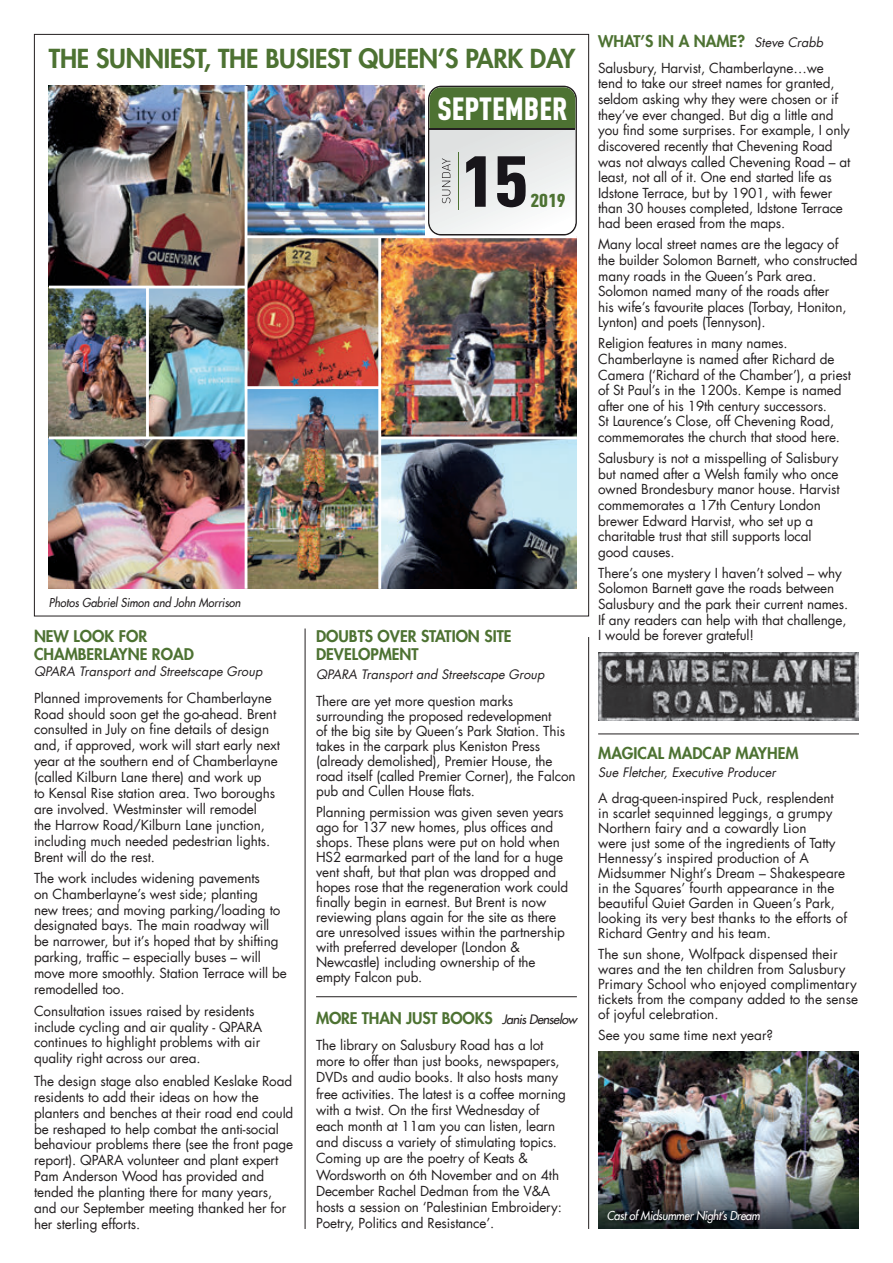
<style>
.page{position:relative;width:893px;height:1263px;background:#fff}
.page>*{position:absolute;margin:0;border:0;box-sizing:border-box;transform-origin:0 0}
.t1{font:900 70.8px "DIN Cond";color:#18151a;scale:1.13 1}
.t2{font:900 31.65px "DIN Cond";color:#fff}
.t3{font:800 25.65px "Futura LT";letter-spacing:-.01em;color:#4d7232}
.t4{font:900 18.45px "DIN Cond";color:#4d7232;scale:1.13 1}
.t5{font:800 15.75px/18px "Futura LT";color:#4d7232}
.t6{font:13.5px/15.6px "Futura LT";letter-spacing:-.01em;color:#231f20}
.t7{font:italic 12.75px "Futura LT";color:#231f20}
.t8{font:italic 12px "Futura LT";color:#231f20;scale:.92 1}
.t9{font:italic 12px "Futura LT";letter-spacing:-.02em;color:#fff;scale:.92 1}
.s1{font-weight:400;font-style:italic;font-size:12.75px;color:#231f20}
</style>
<div class="page">
<hr style="left:305px;top:628px;width:1px;height:601px;background:#231f20">
<hr style="left:588px;top:637px;width:1px;height:592px;background:#231f20">
<img style="left:49px;top:86px;width:196px;height:503px">
<img style="left:247px;top:86px;width:178px;height:149px">
<img style="left:247px;top:238px;width:330px;height:351px">
<hr style="left:49px;top:286px;width:197px;height:2px;background:#fff">
<hr style="left:49px;top:436px;width:197px;height:3px;background:#fff">
<hr style="left:246px;top:386px;width:134px;height:3px;background:#fff">
<hr style="left:380px;top:436px;width:197px;height:3px;background:#fff">
<hr style="left:146px;top:287px;width:3px;height:151px;background:#fff">
<hr style="left:378px;top:237px;width:3px;height:352px;background:#fff">
<svg style="left:428px;top:86px;width:149px;height:149px"></svg>
<hr style="left:458px;top:152px;width:1px;height:58px;background:#4d7232">
<hr style="left:598px;top:733px;width:261px;height:1px;background:#231f20">
<hr style="left:316px;top:996px;width:261px;height:1px;background:#231f20">
<img style="left:598px;top:653px;width:261px;height:68px">
<img style="left:598px;top:1052px;width:261px;height:177px">
<h3 class="t3" style="left:49px;top:42px;width:528px">THE SUNNIEST, THE BUSIEST QUEEN’S PARK DAY</h3>
<h2 class="t2" style="left:437px;top:89px;width:132px">SEPTEMBER</h2>
<h1 class="t1" style="left:460px;top:137px;width:62px">15</h1>
<h3 class="t4" style="left:530px;top:189px;width:33px">2019</h3>
<p class="t8" style="left:49px;top:595px;width:210px">Photos Gabriel Simon and John Morrison</p>
<p class="t5" style="left:34px;top:627px;width:161px">NEW LOOK FOR<br>CHAMBERLAYNE ROAD</p>
<p class="t7" style="left:34px;top:663px;width:230px">QPARA Transport and Streetscape Group</p>
<p class="t6" style="left:34px;top:690px;width:248px">Planned improvements for Chamberlayne Road should soon get the go-ahead. Brent consulted in July on fine details of design and, if approved, work will start early next year at the southern end of Chamberlayne (called Kilburn Lane there) and work up<br>to Kensal Rise station area. Two boroughs are involved. Westminster will remodel<br>the Harrow Road/Kilburn Lane junction, including much needed pedestrian lights.<br>Brent will do the rest.</p>
<p class="t6" style="left:34px;top:870px;width:254px">The work includes widening pavements<br>on Chamberlayne’s west side; planting<br>new trees; and moving parking/loading to designated bays. The main roadway will be narrower, but it’s hoped that by shifting parking, traffic – especially buses – will move more smoothly. Station Terrace will be remodelled too.</p>
<p class="t6" style="left:34px;top:1003px;width:230px">Consultation issues raised by residents include cycling and air quality - QPARA continues to highlight problems with air quality right across our area.</p>
<p class="t6" style="left:34px;top:1073px;width:261px">The design stage also enabled Keslake Road residents to add their ideas on how the planters and benches at their road end could be reshaped to help combat the anti-social behaviour problems there (see the front page report). QPARA volunteer and plant expert Pam Anderson Wood has provided and tended the planting there for many years, and our September meeting thanked her for her sterling efforts.</p>
<p class="t5" style="left:316px;top:627px;width:197px">DOUBTS OVER STATION SITE<br>DEVELOPMENT</p>
<p class="t7" style="left:316px;top:666px;width:230px">QPARA Transport and Streetscape Group</p>
<p class="t6" style="left:316px;top:694px;width:261px;line-height:15px">There are yet more question marks surrounding the proposed redevelopment<br>of the big site by Queen’s Park Station. This takes in the carpark plus Keniston Press (already demolished), Premier House, the road itself (called Premier Corner), the Falcon pub and Cullen House flats.</p>
<p class="t6" style="left:316px;top:805px;width:254px;line-height:15px">Planning permission was given seven years ago for 137 new homes, plus offices and shops. These plans were put on hold when HS2 earmarked part of the land for a huge vent shaft, but that plan was dropped and hopes rose that the regeneration work could finally begin in earnest. But Brent is now reviewing plans again for the site as there are unresolved issues within the partnership with preferred developer (London &amp; Newcastle) including ownership of the empty Falcon pub.</p>
<p class="t5" style="left:316px;top:1009px;width:262px">MORE THAN JUST BOOKS <span class="s1">Janis Denselow</span></p>
<p class="t6" style="left:316px;top:1037px;width:251px;line-height:16.2px">The library on Salusbury Road has a lot more to offer than just books, newspapers, DVDs and audio books. It also hosts many free activities. The latest is a coffee morning with a twist. On the first Wednesday of each month at 11am you can listen, learn and discuss a variety of stimulating topics.<br>Coming up are the poetry of Keats &amp; Wordsworth on 6th November and on 4th December Rachel Dedman from the V&amp;A hosts a session on ‘Palestinian Embroidery:<br>Poetry, Politics and Resistance’.</p>
<p class="t5" style="left:598px;top:32px;width:227px">WHAT’S IN A NAME? <span class="s1">Steve Crabb</span></p>
<p class="t6" style="left:598px;top:60px;width:254px">Salusbury, Harvist, Chamberlayne…we tend to take our street names for granted, seldom asking why they were chosen or if they’ve ever changed. But dig a little and you find some surprises. For example, I only discovered recently that Chevening Road was not always called Chevening Road – at least, not all of it. One end started life as Idstone Terrace, but by 1901, with fewer than 30 houses completed, Idstone Terrace had been erased from the maps.</p>
<p class="t6" style="left:598px;top:237px;width:261px">Many local street names are the legacy of the builder Solomon Barnett, who constructed many roads in the Queen’s Park area.<br>Solomon named many of the roads after<br>his wife’s favourite places (Torbay, Honiton, Lynton) and poets (Tennyson).</p>
<p class="t6" style="left:598px;top:336px;width:254px">Religion features in many names.<br>Chamberlayne is named after Richard de Camera (‘Richard of the Chamber’), a priest of St Paul’s in the 1200s. Kempe is named after one of his 19th century successors.<br>St Laurence’s Close, off Chevening Road, commemorates the church that stood here.</p>
<p class="t6" style="left:598px;top:450px;width:243px">Salusbury is not a misspelling of Salisbury but named after a Welsh family who once owned Brondesbury manor house. Harvist commemorates a 17th Century London brewer Edward Harvist, who set up a charitable trust that still supports local good causes.</p>
<p class="t6" style="left:598px;top:565px;width:252px">There’s one mystery I haven’t solved – why Solomon Barnett gave the roads between Salusbury and the park their current names.<br>If any readers can help with that challenge, I would be forever grateful!</p>
<p class="t5" style="left:598px;top:744px;width:202px">MAGICAL MADCAP MAYHEM</p>
<p class="t7" style="left:598px;top:765px;width:179px">Sue Fletcher, Executive Producer</p>
<p class="t6" style="left:598px;top:791px;width:250px;line-height:15px">A drag-queen-inspired Puck, resplendent in scarlet sequinned leggings, a grumpy Northern fairy and a cowardly Lion<br>were just some of the ingredients of Tatty Hennessy’s inspired production of A Midsummer Night’s Dream – Shakespeare in the Squares’ fourth appearance in the beautiful Quiet Garden in Queen’s Park, looking its very best thanks to the efforts of Richard Gentry and his team.</p>
<p class="t6" style="left:598px;top:947px;width:261px;line-height:15px">The sun shone, Wolfpack dispensed their wares and the ten children from Salusbury Primary School who enjoyed complimentary tickets from the company added to the sense of joyful celebration.</p>
<p class="t6" style="left:598px;top:1027px;width:177px">See you same time next year?</p>
<p class="t9" style="left:607px;top:1208px;width:168px">Cast of Midsummer Night’s Dream</p>
</div>
